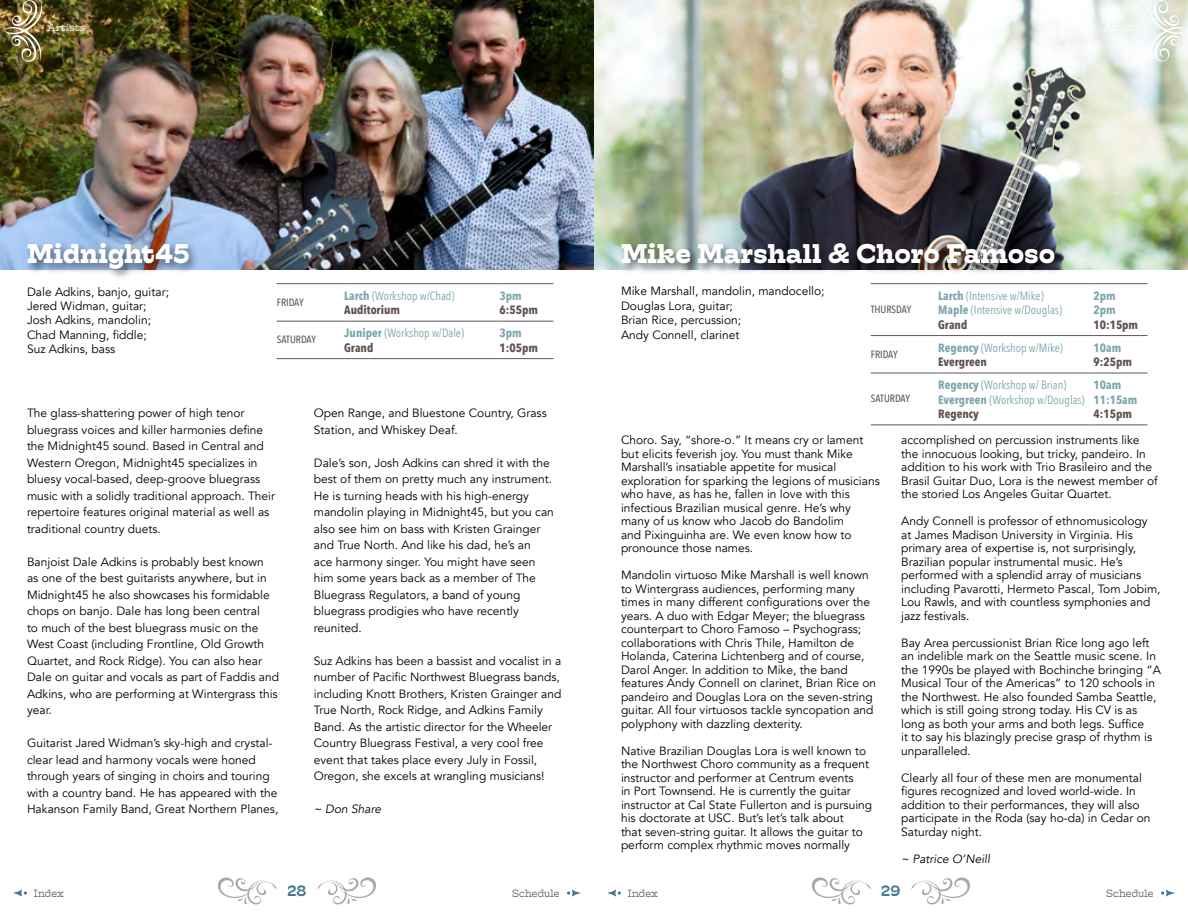
<style>
.page{position:relative;width:1188px;height:918px;background:#fff}
.page>*{position:absolute;margin:0;border:0;box-sizing:border-box;transform-origin:0 0}
.t1{font:700 27px "Hatch";letter-spacing:-.005em;color:#fff}
.t2{font:500 15px "Hatch";color:#417a93}
.t3{font:12px/13.5px "Avenir";color:#000}
.t4{font:12px/14.4px "Avenir Next Condensed";color:#7da7ad}
.t5{font:700 12px "Avenir Next Condensed";color:#60514e}
.t6{font:700 12px/14.4px "Avenir Next Condensed";color:#7da7ad}
.t7{font:italic 12px "Avenir";color:#000}
.t8{font:500 10.5px "Avenir Next Condensed";color:#58595b}
.t9{font:300 10.5px "Hatch";color:#58595b}
.t10{font:italic 300 10.5px "Hatch";color:#fff}
.s1{font-weight:700}
.s2{font-weight:700;color:#60514e}
</style>
<div class="page">
<img style="left:594px;top:0;width:594px;height:270px">
<img style="left:0;top:0;width:594px;height:270px">
<svg style="left:218px;top:877px;width:59px;height:28px"></svg>
<svg style="left:317px;top:877px;width:59px;height:28px"></svg>
<svg style="left:812px;top:877px;width:59px;height:28px"></svg>
<svg style="left:911px;top:877px;width:59px;height:28px"></svg>
<img style="left:3px;top:0;width:42px;height:64px">
<svg style="left:1146px;top:0;width:42px;height:64px"></svg>
<hr style="left:871px;top:283px;width:67px;height:1px;background:#58595b">
<hr style="left:938px;top:283px;width:156px;height:1px;background:#58595b">
<hr style="left:1094px;top:283px;width:54px;height:1px;background:#58595b">
<hr style="left:871px;top:335px;width:67px;height:1px;background:#58595b">
<hr style="left:938px;top:335px;width:156px;height:1px;background:#58595b">
<hr style="left:1094px;top:335px;width:54px;height:1px;background:#58595b">
<hr style="left:871px;top:373px;width:67px;height:1px;background:#58595b">
<hr style="left:938px;top:373px;width:156px;height:1px;background:#58595b">
<hr style="left:1094px;top:373px;width:54px;height:1px;background:#58595b">
<hr style="left:871px;top:425px;width:67px;height:1px;background:#58595b">
<hr style="left:938px;top:425px;width:156px;height:1px;background:#58595b">
<hr style="left:1094px;top:425px;width:54px;height:1px;background:#58595b">
<div style="left:618px;top:241px;width:448px;height:34px;background:#000;opacity:.51"></div>
<hr style="left:277px;top:283px;width:67px;height:1px;background:#58595b">
<hr style="left:344px;top:283px;width:156px;height:1px;background:#58595b">
<hr style="left:500px;top:283px;width:54px;height:1px;background:#58595b">
<hr style="left:277px;top:321px;width:67px;height:1px;background:#58595b">
<hr style="left:344px;top:321px;width:156px;height:1px;background:#58595b">
<hr style="left:500px;top:321px;width:54px;height:1px;background:#58595b">
<hr style="left:277px;top:358px;width:67px;height:1px;background:#58595b">
<hr style="left:344px;top:358px;width:156px;height:1px;background:#58595b">
<hr style="left:500px;top:358px;width:54px;height:1px;background:#58595b">
<div style="left:24px;top:241px;width:176px;height:39px;background:#000;opacity:.51"></div>
<svg style="left:13px;top:890px;width:14px;height:7px"></svg>
<svg style="left:567px;top:890px;width:14px;height:7px"></svg>
<svg style="left:607px;top:890px;width:14px;height:7px"></svg>
<svg style="left:1161px;top:890px;width:14px;height:7px"></svg>
<p class="t10" style="left:47px;top:20px;width:39px">Artists</p>
<h1 class="t1" style="left:27px;top:236px;width:164px">Midnight45</h1>
<h1 class="t1" style="left:621px;top:236px;width:436px">Mike Marshall &amp; Choro Famoso</h1>
<p class="t3" style="left:27px;top:284px;width:144px;line-height:14.4px">Dale Adkins, banjo, guitar;<br>Jered Widman, guitar;<br>Josh Adkins, mandolin;<br>Chad Manning, fiddle;<br>Suz Adkins, bass</p>
<p class="t8" style="left:277px;top:296px;width:29px">FRIDAY</p>
<p class="t4" style="left:344px;top:288px;width:112px"><span class="s1">Larch</span> (Workshop w/Chad)<br><span class="s2">Auditorium</span></p>
<p class="t6" style="left:500px;top:289px;width:24px">3pm</p>
<p class="t5" style="left:500px;top:303px;width:40px">6:55pm</p>
<p class="t8" style="left:277px;top:333px;width:41px">SATURDAY</p>
<p class="t4" style="left:344px;top:326px;width:121px"><span class="s1">Juniper</span> (Workshop w/Dale)<br><span class="s2">Grand</span></p>
<p class="t6" style="left:500px;top:326px;width:24px">3pm</p>
<p class="t5" style="left:500px;top:340px;width:40px">1:05pm</p>
<p class="t3" style="left:621px;top:284px;width:205px;line-height:14.4px">Mike Marshall, mandolin, mandocello;<br>Douglas Lora, guitar;<br>Brian Rice, percussion;<br>Andy Connell, clarinet</p>
<p class="t8" style="left:871px;top:303px;width:42px">THURSDAY</p>
<p class="t4" style="left:938px;top:288px;width:125px"><span class="s1">Larch</span> (Intensive w/Mike)<br><span class="s1">Maple</span> (Intensive w/Douglas)<br><span class="s2">Grand</span></p>
<p class="t6" style="left:1094px;top:289px;width:24px">2pm<br>2pm</p>
<p class="t5" style="left:1094px;top:317px;width:46px">10:15pm</p>
<p class="t8" style="left:871px;top:348px;width:29px">FRIDAY</p>
<p class="t4" style="left:938px;top:340px;width:126px"><span class="s1">Regency</span> (Workshop w/Mike)<br><span class="s2">Evergreen</span></p>
<p class="t6" style="left:1094px;top:340px;width:29px">10am</p>
<p class="t5" style="left:1094px;top:355px;width:40px">9:25pm</p>
<p class="t3" style="left:27px;top:405px;width:250px;line-height:16.5px">The glass-shattering power of high tenor bluegrass voices and killer harmonies define the Midnight45 sound. Based in Central and Western Oregon, Midnight45 specializes in bluesy vocal-based, deep-groove bluegrass music with a solidly traditional approach. Their repertoire features original material as well as traditional country duets.</p>
<p class="t3" style="left:27px;top:553px;width:254px;line-height:16.5px">Banjoist Dale Adkins is probably best known<br>as one of the best guitarists anywhere, but in Midnight45 he also showcases his formidable chops on banjo. Dale has long been central<br>to much of the best bluegrass music on the West Coast (including Frontline, Old Growth Quartet, and Rock Ridge). You can also hear Dale on guitar and vocals as part of Faddis and Adkins, who are performing at Wintergrass this year.</p>
<p class="t3" style="left:27px;top:735px;width:253px;line-height:16.5px">Guitarist Jared Widman’s sky-high and crystal&shy;clear lead and harmony vocals were honed through years of singing in choirs and touring with a country band. He has appeared with the Hakanson Family Band, Great Northern Planes,</p>
<p class="t3" style="left:314px;top:405px;width:234px;line-height:16.5px">Open Range, and Bluestone Country, Grass<br>Station, and Whiskey Deaf.</p>
<p class="t3" style="left:314px;top:454px;width:242px;line-height:16.5px">Dale’s son, Josh Adkins can shred it with the best of them on pretty much any instrument.<br>He is turning heads with his high-energy mandolin playing in Midnight45, but you can also see him on bass with Kristen Grainger and True North. And like his dad, he’s an<br>ace harmony singer. You might have seen him some years back as a member of The Bluegrass Regulators, a band of young bluegrass prodigies who have recently reunited.</p>
<p class="t3" style="left:314px;top:652px;width:249px;line-height:16.5px">Suz Adkins has been a bassist and vocalist in a number of Pacific Northwest Bluegrass bands, including Knott Brothers, Kristen Grainger and True North, Rock Ridge, and Adkins Family Band. As the artistic director for the Wheeler Country Bluegrass Festival, a very cool free event that takes place every July in Fossil, Oregon, she excels at wrangling musicians!</p>
<p class="t7" style="left:314px;top:802px;width:69px">~ Don Share</p>
<p class="t8" style="left:871px;top:392px;width:41px">SATURDAY</p>
<p class="t4" style="left:938px;top:377px;width:148px"><span class="s1">Regency</span> (Workshop w/ Brian)<br><span class="s1">Evergreen</span> (Workshop w/Douglas)<br><span class="s2">Regency</span></p>
<p class="t6" style="left:1094px;top:378px;width:45px">10am<br>11:15am</p>
<p class="t5" style="left:1094px;top:407px;width:40px">4:15pm</p>
<p class="t3" style="left:621px;top:433px;width:260px">Choro. Say, “shore-o.” It means cry or lament but elicits feverish joy. You must thank Mike Marshall’s insatiable appetite for musical exploration for sparking the legions of musicians who have, as has he, fallen in love with this infectious Brazilian musical genre. He’s why many of us know who Jacob do Bandolim<br>and Pixinguinha are. We even know how to pronounce those names.</p>
<p class="t3" style="left:621px;top:568px;width:257px">Mandolin virtuoso Mike Marshall is well known to Wintergrass audiences, performing many times in many different configurations over the years. A duo with Edgar Meyer; the bluegrass counterpart to Choro Famoso – Psychograss; collaborations with Chris Thile, Hamilton de Holanda, Caterina Lichtenberg and of course, Darol Anger. In addition to Mike, the band features Andy Connell on clarinet, Brian Rice on pandeiro and Douglas Lora on the seven-string guitar. All four virtuosos tackle syncopation and polyphony with dazzling dexterity.</p>
<p class="t3" style="left:621px;top:744px;width:253px">Native Brazilian Douglas Lora is well known to the Northwest Choro community as a frequent instructor and performer at Centrum events<br>in Port Townsend. He is currently the guitar instructor at Cal State Fullerton and is pursuing his doctorate at USC. But’s let’s talk about<br>that seven-string guitar. It allows the guitar to perform complex rhythmic moves normally</p>
<p class="t3" style="left:901px;top:433px;width:258px">accomplished on percussion instruments like the innocuous looking, but tricky, pandeiro. In addition to his work with Trio Brasileiro and the Brasil Guitar Duo, Lora is the newest member of the storied Los Angeles Guitar Quartet.</p>
<p class="t3" style="left:901px;top:514px;width:261px">Andy Connell is professor of ethnomusicology at James Madison University in Virginia. His primary area of expertise is, not surprisingly, Brazilian popular instrumental music. He’s performed with a splendid array of musicians including Pavarotti, Hermeto Pascal, Tom Jobim, Lou Rawls, and with countless symphonies and jazz festivals.</p>
<p class="t3" style="left:901px;top:636px;width:261px">Bay Area percussionist Brian Rice long ago left an indelible mark on the Seattle music scene. In the 1990s be played with Bochinche bringing “A Musical Tour of the Americas” to 120 schools in the Northwest. He also founded Samba Seattle, which is still going strong today. His CV is as long as both your arms and both legs. Suffice<br>it to say his blazingly precise grasp of rhythm is unparalleled.</p>
<p class="t3" style="left:901px;top:771px;width:251px">Clearly all four of these men are monumental figures recognized and loved world-wide. In addition to their performances, they will also participate in the Roda (say ho-da) in Cedar on Saturday night.</p>
<p class="t7" style="left:901px;top:851px;width:90px">~ Patrice O’Neill</p>
<p class="t2" style="left:288px;top:880px;width:20px">28</p>
<p class="t2" style="left:881px;top:880px;width:21px">29</p>
<p class="t9" style="left:34px;top:886px;width:32px">Index</p>
<p class="t9" style="left:512px;top:886px;width:49px">Schedule</p>
<p class="t9" style="left:628px;top:886px;width:32px">Index</p>
<p class="t9" style="left:1106px;top:886px;width:49px">Schedule</p>
</div>
